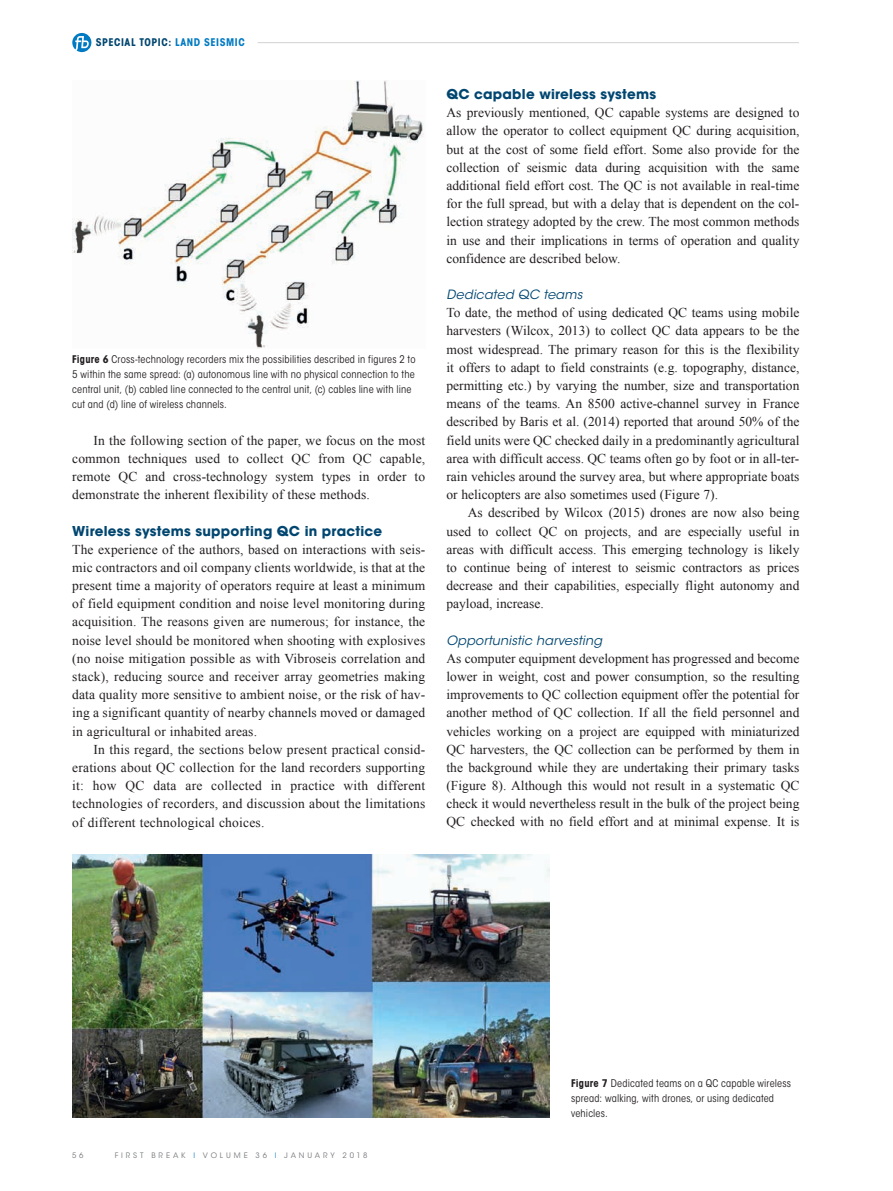
<style>
.page{position:relative;width:893px;height:1191px;background:#fff}
.page>*{position:absolute;margin:0;border:0;box-sizing:border-box;transform-origin:0 0}
.t1{font:13.5px/18.1px "Times New Roman";color:#231f20;text-align:justify}
.t2{font:700 13.5px "ITC Avant Garde Std";letter-spacing:.015em;color:#004670}
.t3{font:italic 12.75px "ITC Avant Garde Std";letter-spacing:.01em;color:#004670}
.t4{font:condensed 10.5px/15px "ITC Avant Garde Std";letter-spacing:.015em;color:#231f20}
.t5{font:700 condensed 10.5px "ITC Avant Garde Std";letter-spacing:.055em;color:#004670}
.t6{font:7.5px "ITC Avant Garde Std";letter-spacing:.385em;color:#787a7d}
.s1{color:#007ac2}
.s2{font-weight:700}
.s3{color:#1c8acb}
</style>
<div class="page">
<hr style="left:258px;top:42px;width:541px;height:1px;background:#d1d2d4">
<svg style="left:72px;top:33px;width:19px;height:19px"></svg>
<img style="left:72px;top:855px;width:478px;height:262px">
<img style="left:72px;top:80px;width:352px;height:268px">
<p class="t5" style="left:96px;top:36px;width:151px">SPECIAL TOPIC: <span class="s1">LAND SEISMIC</span></p>
<p class="t4" style="left:72px;top:352px;width:345px"><span class="s2">Figure 6</span> Cross-technology recorders mix the possibilities described in figures 2 to 5 within the same spread: (a) autonomous line with no physical connection to the central unit, (b) cabled line connected to the central unit, (c) cables line with line cut and (d) line of wireless channels.</p>
<p class="t1" style="left:72px;top:431px;width:354px;text-indent:21px">In the following section of the paper, we focus on the most common techniques used to collect QC from QC capable, remote QC and cross-technology system types in order to demonstrate the inherent flexibility of these methods.</p>
<p class="t2" style="left:72px;top:522px;width:311px">Wireless systems supporting QC in practice</p>
<p class="t1" style="left:72px;top:540px;width:354px">The experience of the authors, based on interactions with seis&shy;mic contractors and oil company clients worldwide, is that at the present time a majority of operators require at least a minimum of field equipment condition and noise level monitoring during acquisition. The reasons given are numerous; for instance, the noise level should be monitored when shooting with explosives (no noise mitigation possible as with Vibroseis correlation and stack), reducing source and receiver array geometries making data quality more sensitive to ambient noise, or the risk of hav&shy;ing a significant quantity of nearby channels moved or damaged in agricultural or inhabited areas.</p>
<p class="t1" style="left:72px;top:740px;width:354px;text-indent:21px">In this regard, the sections below present practical consid&shy;erations about QC collection for the land recorders supporting it: how QC data are collected in practice with different technologies of recorders, and discussion about the limitations of different technological choices.</p>
<p class="t2" style="left:446px;top:85px;width:211px">QC capable wireless systems</p>
<p class="t1" style="left:446px;top:103px;width:354px">As previously mentioned, QC capable systems are designed to allow the operator to collect equipment QC during acquisition, but at the cost of some field effort. Some also provide for the collection of seismic data during acquisition with the same additional field effort cost. The QC is not available in real-time for the full spread, but with a delay that is dependent on the col&shy;lection strategy adopted by the crew. The most common methods in use and their implications in terms of operation and quality confidence are described below.</p>
<p class="t3" style="left:446px;top:287px;width:138px">Dedicated QC teams</p>
<p class="t1" style="left:446px;top:303px;width:354px">To date, the method of using dedicated QC teams using mobile harvesters (Wilcox, 2013) to collect QC data appears to be the most widespread. The primary reason for this is the flexibility it offers to adapt to field constraints (e.g. topography, distance, permitting etc.) by varying the number, size and transportation means of the teams. An 8500 active-channel survey in France described by Baris et al. (2014) reported that around 50% of the field units were QC checked daily in a predominantly agricultural area with difficult access. QC teams often go by foot or in all-ter&shy;rain vehicles around the survey area, but where appropriate boats or helicopters are also sometimes used (Figure 7).</p>
<p class="t1" style="left:446px;top:503px;width:354px;text-indent:21px">As described by Wilcox (2015) drones are now also being used to collect QC on projects, and are especially useful in areas with difficult access. This emerging technology is likely to continue being of interest to seismic contractors as prices decrease and their capabilities, especially flight autonomy and payload, increase.</p>
<p class="t3" style="left:446px;top:632px;width:157px">Opportunistic harvesting</p>
<p class="t1" style="left:446px;top:649px;width:354px">As computer equipment development has progressed and become lower in weight, cost and power consumption, so the resulting improvements to QC collection equipment offer the potential for another method of QC collection. If all the field personnel and vehicles working on a project are equipped with miniaturized QC harvesters, the QC collection can be performed by them in the background while they are undertaking their primary tasks (Figure 8). Although this would not result in a systematic QC check it would nevertheless result in the bulk of the project being QC checked with no field effort and at minimal expense. It is</p>
<p class="t6" style="left:72px;top:1151px;width:13px">5 6</p>
<p class="t6" style="left:115px;top:1151px;width:254px">FIRST BREAK <span class="s3">I</span> VOLUME 36 <span class="s3">I</span> JANUARY 2018</p>
<p class="t4" style="left:571px;top:1076px;width:221px"><span class="s2">Figure 7</span> Dedicated teams on a QC capable wireless spread: walking, with drones, or using dedicated vehicles.</p>
</div>
